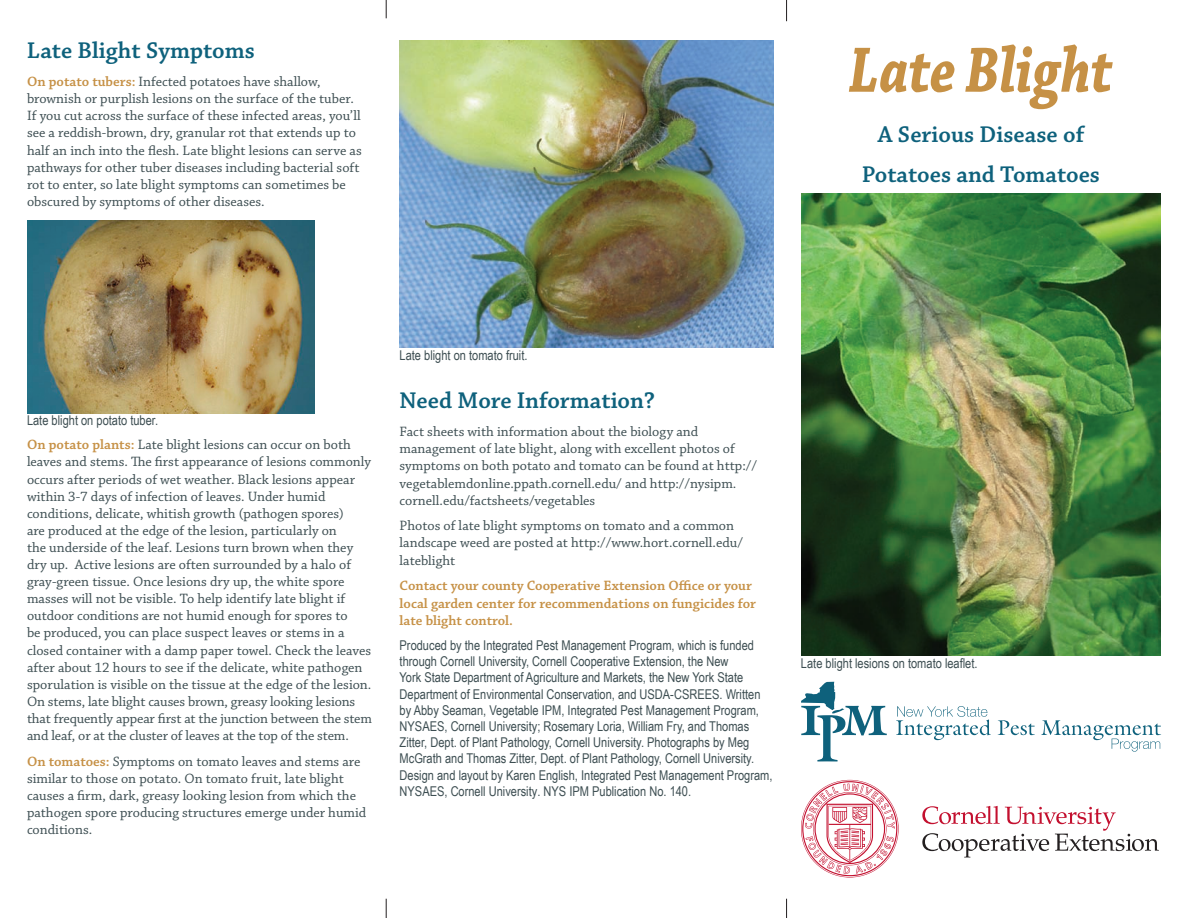
<style>
.page{position:relative;width:1188px;height:918px;background:#fff}
.page>*{position:absolute;margin:0;border:0;box-sizing:border-box;transform-origin:0 0}
.t1{font:italic 700 67.5px "Chaparral Pro";letter-spacing:.005em;color:#c69146;scale:.8 1}
.Heading{font:600 24px "Chaparral Pro";color:#0e617c}
.boilerplate{font:600 24px "Chaparral Pro";color:#0e617c}
.text{font:14.25px/17.1px "Chaparral Pro";color:#3d4e52}
.boilerplate-2{font:14.25px/17.4px "Chaparral Pro";color:#3d4e52}
.boilerplate-3{font:600 14.25px/17.2px "Chaparral Pro";color:#c69146}
.boilerplate-4{font:13.5px/16.2px "Arial Narrow";color:#3d4e52}
.s1{font-weight:600;color:#c69146}
</style>
<div class="page">
<img style="left:27px;top:220px;width:288px;height:193px">
<img style="left:400px;top:40px;width:374px;height:307px">
<img style="left:801px;top:194px;width:360px;height:461px">
<svg style="left:801px;top:682px;width:86px;height:79px"></svg>
<svg style="left:896px;top:706px;width:95px;height:34px"></svg>
<svg style="left:998px;top:720px;width:37px;height:15px"></svg>
<svg style="left:1041px;top:720px;width:120px;height:32px"></svg>
<svg style="left:922px;top:806px;width:237px;height:52px"></svg>
<svg style="left:801px;top:780px;width:98px;height:98px"></svg>
<svg style="left:386px;top:0;width:1px;height:18px"></svg>
<svg style="left:386px;top:899px;width:1px;height:19px"></svg>
<svg style="left:786px;top:0;width:1px;height:21px"></svg>
<svg style="left:786px;top:899px;width:1px;height:19px"></svg>
<p class="Heading" style="left:27px;top:37px;width:229px">Late Blight Symptoms</p>
<p class="text" style="left:27px;top:74px;width:336px"><span class="s1">On potato tubers:</span> Infected potatoes have shallow, brownish or purplish lesions on the surface of the tuber.<br>If you cut across the surface of these infected areas, you’ll see a reddish-brown, dry, granular rot that extends up to half an inch into the flesh. Late blight lesions can serve as pathways for other tuber diseases including bacterial soft rot to enter, so late blight symptoms can sometimes be obscured by symptoms of other diseases.</p>
<p class="t1" style="left:849px;top:31px;width:331px">Late Blight</p>
<p class="Heading" style="left:878px;top:121px;width:208px">A Serious Disease of</p>
<p class="Heading" style="left:862px;top:160px;width:240px">Potatoes and Tomatoes</p>
<p class="boilerplate-4" style="left:27px;top:412px;width:133px">Late blight on potato tuber.</p>
<p class="text" style="left:27px;top:437px;width:347px"><span class="s1">On potato plants:</span> Late blight lesions can occur on both leaves and stems. The first appearance of lesions commonly occurs after periods of wet weather. Black lesions appear within 3-7 days of infection of leaves. Under humid conditions, delicate, whitish growth (pathogen spores)<br>are produced at the edge of the lesion, particularly on<br>the underside of the leaf. Lesions turn brown when they dry up. Active lesions are often surrounded by a halo of gray-green tissue. Once lesions dry up, the white spore masses will not be visible. To help identify late blight if outdoor conditions are not humid enough for spores to<br>be produced, you can place suspect leaves or stems in a closed container with a damp paper towel. Check the leaves after about 12 hours to see if the delicate, white pathogen sporulation is visible on the tissue at the edge of the lesion.<br>On stems, late blight causes brown, greasy looking lesions that frequently appear first at the junction between the stem and leaf, or at the cluster of leaves at the top of the stem.</p>
<p class="text" style="left:27px;top:753px;width:341px"><span class="s1">On tomatoes:</span> Symptoms on tomato leaves and stems are similar to those on potato. On tomato fruit, late blight causes a firm, dark, greasy looking lesion from which the pathogen spore producing structures emerge under humid conditions.</p>
<p class="boilerplate-4" style="left:400px;top:347px;width:130px">Late blight on tomato fruit.</p>
<p class="boilerplate" style="left:400px;top:387px;width:257px">Need More Information?</p>
<p class="boilerplate-2" style="left:400px;top:424px;width:359px">Fact sheets with information about the biology and management of late blight, along with excellent photos of symptoms on both potato and tomato can be found at http:// vegetablemdonline.ppath.cornell.edu/ and http://nysipm.</p>
<p class="boilerplate-2" style="left:400px;top:488px;width:336px;line-height:25.8px">cornell.edu/factsheets/vegetables<br>Photos of late blight symptoms on tomato and a common</p>
<p class="boilerplate-2" style="left:400px;top:535px;width:345px">landscape weed are posted at http://www.hort.cornell.edu/ lateblight</p>
<p class="boilerplate-3" style="left:400px;top:578px;width:358px">Contact your county Cooperative Extension Office or your local garden center for recommendations on fungicides for late blight control.</p>
<p class="boilerplate-4" style="left:400px;top:637px;width:374px">Produced by the Integrated Pest Management Program, which is funded through Cornell University, Cornell Cooperative Extension, the New<br>York State Department of Agriculture and Markets, the New York State Department of Environmental Conservation, and USDA-CSREES. Written by Abby Seaman, Vegetable IPM, Integrated Pest Management Program, NYSAES, Cornell University; Rosemary Loria, William Fry, and Thomas Zitter, Dept. of Plant Pathology, Cornell University. Photographs by Meg McGrath and Thomas Zitter, Dept. of Plant Pathology, Cornell University.<br>Design and layout by Karen English, Integrated Pest Management Program, NYSAES, Cornell University. NYS IPM Publication No. 140.</p>
<p class="boilerplate-4" style="left:801px;top:655px;width:178px">Late blight lesions on tomato leaflet.</p>
</div>
